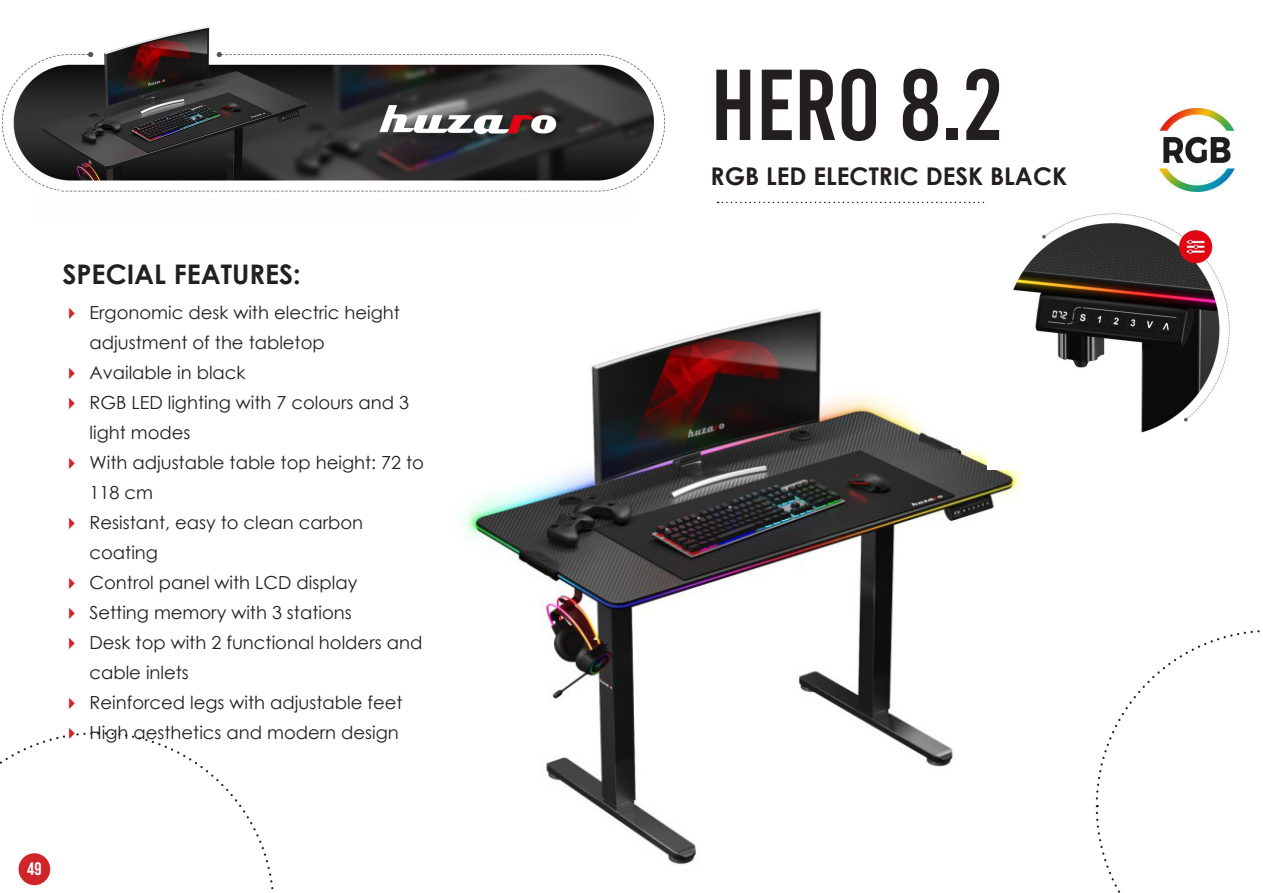
<style>
.page{position:relative;width:1263px;height:893px;background:#fff}
.page>*{position:absolute;margin:0;border:0;box-sizing:border-box;transform-origin:0 0}
.HEADING{font:100.5px "Bebas Kai";color:#231f20}
.red{font:700 27px "Century Gothic";color:#231f20}
.red-2{font:700 24.45px "Century Gothic";color:#231f20}
.t1{font:18px/30px "Century Gothic";color:#231f20}
.t2{font:700 18px "Bebas Neue";color:#fff}
</style>
<div class="page">
<img style="left:3px;top:26px;width:661px;height:166px">
<svg style="left:718px;top:202px;width:267px;height:1px"></svg>
<svg style="left:1095px;top:630px;width:165px;height:263px"></svg>
<img style="left:461px;top:308px;width:560px;height:557px">
<img style="left:987px;top:213px;width:243px;height:256px">
<img style="left:1156px;top:108px;width:81px;height:83px">
<svg style="left:0;top:732px;width:274px;height:158px"></svg>
<p class="red" style="left:62px;top:253px;width:240px">SPECIAL FEATURES:</p>
<p class="t1" style="left:89px;top:297px;width:312px">Ergonomic desk with electric height adjustment of the tabletop</p>
<p class="t1" style="left:89px;top:357px;width:158px">Available in black</p>
<p class="t1" style="left:89px;top:387px;width:321px">RGB LED lighting with 7 colours and 3 light modes</p>
<p class="t1" style="left:89px;top:447px;width:336px">With adjustable table top height: 72 to<br>118 cm</p>
<p class="t1" style="left:89px;top:507px;width:275px">Resistant, easy to clean carbon coating</p>
<p class="t1" style="left:89px;top:567px;width:269px">Control panel with LCD display</p>
<p class="t1" style="left:89px;top:597px;width:264px">Setting memory with 3 stations</p>
<p class="t1" style="left:89px;top:627px;width:334px">Desk top with 2 functional holders and cable inlets</p>
<p class="t1" style="left:89px;top:687px;width:315px">Reinforced legs with adjustable feet</p>
<p class="t1" style="left:89px;top:717px;width:311px">High aesthetics and modern design</p>
<p class="t2" style="left:27px;top:859px;width:16px">49</p>
<p class="HEADING" style="left:711px;top:51px;width:293px">HERO 8.2</p>
<p class="red-2" style="left:711px;top:157px;width:358px">RGB LED ELECTRIC DESK BLACK</p>
</div>
